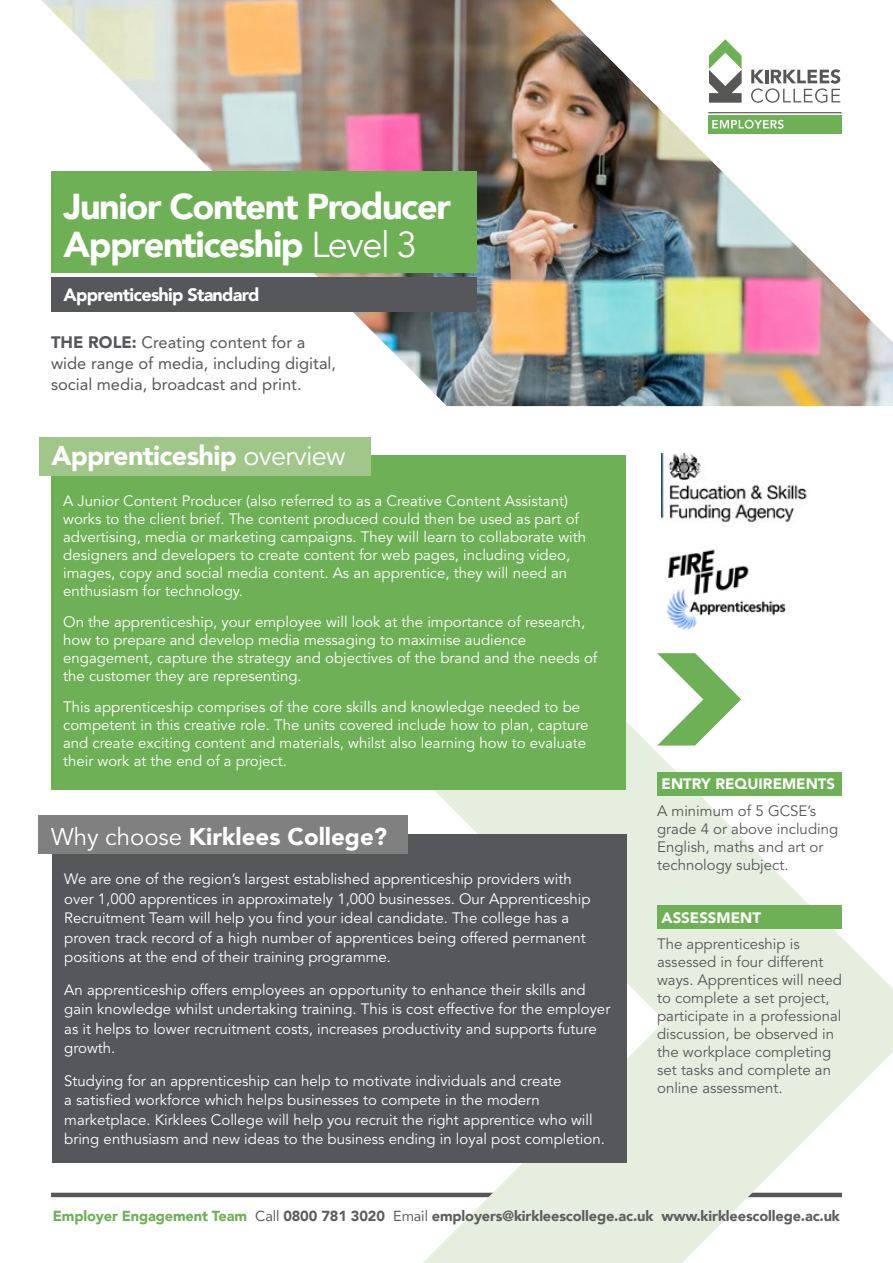
<style>
.page{position:relative;width:893px;height:1263px;background:#fff}
.page>*{position:absolute;margin:0;border:0;box-sizing:border-box;transform-origin:0 0}
.t1{font:900 36px/37.5px "Avenir";letter-spacing:-.04em;color:#fff}
.t2{font:900 27px "Avenir LT";letter-spacing:-.025em;color:#fff}
.t3{font:900 24px "Avenir LT";color:#fff}
.t4{font:900 18px "Avenir";letter-spacing:-.04em;color:#fff}
.t5{font:16.5px/21px "Avenir LT";color:#56575a}
.t6{font:15px/18px "Avenir LT";color:#fff}
.t7{font:15px/18px "Avenir LT";color:#56575a}
.t8{font:900 15px "Avenir LT";color:#fff}
.t9{font:900 14.55px "Avenir";letter-spacing:-.01em;color:#5f5e5e}
.s1{font-weight:400}
.s2{font-weight:900}
.s3{color:#6eb055}
</style>
<div class="page">
<hr style="left:51px;top:1193px;width:791px;height:4px;background:#56575a">
<svg style="left:347px;top:703px;width:546px;height:560px;fill:#e6efdf"></svg>
<div style="left:51px;top:455px;width:574px;height:334px;background:#6eb055"></div>
<img style="left:41px;top:0;width:852px;height:406px">
<div style="left:708px;top:115px;width:134px;height:18px;background:#6eb055"></div>
<svg style="left:712px;top:120px;width:72px;height:9px"></svg>
<hr style="left:708px;top:112px;width:134px;height:1px;background:#575756">
<svg style="left:709px;top:39px;width:33px;height:54px"></svg>
<div style="left:709px;top:93px;width:33px;height:10px;background:#575756"></div>
<svg style="left:751px;top:69px;width:89px;height:34px"></svg>
<div style="left:39px;top:437px;width:332px;height:38px;background:#a0c789"></div>
<div style="left:657px;top:772px;width:185px;height:23px;background:#6eb055"></div>
<div style="left:657px;top:905px;width:185px;height:23px;background:#6eb055"></div>
<div style="left:51px;top:278px;width:425px;height:34px;background:#56575a"></div>
<div style="left:51px;top:171px;width:425px;height:101px;background:#6eb055"></div>
<div style="left:52px;top:834px;width:574px;height:329px;background:#56575a"></div>
<div style="left:38px;top:815px;width:370px;height:38px;background:#818081"></div>
<svg style="left:657px;top:653px;width:84px;height:92px"></svg>
<img style="left:666px;top:549px;width:120px;height:81px">
<img style="left:662px;top:453px;width:145px;height:69px">
<p class="t1" style="left:64px;top:187px;width:389px">Junior Content Producer<br>Apprenticeship <span class="s1">Level 3</span></p>
<p class="t4" style="left:64px;top:279px;width:197px">Apprenticeship Standard</p>
<p class="t5" style="left:51px;top:331px;width:287px"><span class="s2">THE ROLE:</span> Creating content for a wide range of media, including digital, social media, broadcast and print.</p>
<p class="t2" style="left:51px;top:439px;width:296px">Apprenticeship <span class="s1">overview</span></p>
<p class="t6" style="left:63px;top:493px;width:524px">A Junior Content Producer (also referred to as a Creative Content Assistant) works to the client brief. The content produced could then be used as part of advertising, media or marketing campaigns. They will learn to collaborate with designers and developers to create content for web pages, including video, images, copy and social media content. As an apprentice, they will need an enthusiasm for technology.</p>
<p class="t6" style="left:63px;top:613px;width:536px">On the apprenticeship, your employee will look at the importance of research, how to prepare and develop media messaging to maximise audience engagement, capture the strategy and objectives of the brand and the needs of the customer they are representing.</p>
<p class="t6" style="left:63px;top:698px;width:527px">This apprenticeship comprises of the core skills and knowledge needed to be competent in this creative role. The units covered include how to plan, capture and create exciting content and materials, whilst also learning how to evaluate their work at the end of a project.</p>
<p class="t3" style="left:51px;top:822px;width:338px"><span class="s1">Why choose</span> Kirklees College?</p>
<p class="t6" style="left:64px;top:870px;width:528px;line-height:19.5px">We are one of the region’s largest established apprenticeship providers with over 1,000 apprentices in approximately 1,000 businesses. Our Apprenticeship Recruitment Team will help you find your ideal candidate. The college has a proven track record of a high number of apprentices being offered permanent positions at the end of their training programme.</p>
<p class="t6" style="left:64px;top:980px;width:548px;line-height:19.5px">An apprenticeship offers employees an opportunity to enhance their skills and gain knowledge whilst undertaking training. This is cost effective for the employer as it helps to lower recruitment costs, increases productivity and supports future growth.</p>
<p class="t6" style="left:64px;top:1071px;width:542px;line-height:19.5px">Studying for an apprenticeship can help to motivate individuals and create<br>a satisfied workforce which helps businesses to compete in the modern marketplace. Kirklees College will help you recruit the right apprentice who will bring enthusiasm and new ideas to the business ending in loyal post completion.</p>
<p class="t8" style="left:662px;top:775px;width:175px">ENTRY REQUIREMENTS</p>
<p class="t7" style="left:657px;top:802px;width:183px">A minimum of 5 GCSE’s grade 4 or above including<br>English, maths and art or technology subject.</p>
<p class="t8" style="left:662px;top:908px;width:101px">ASSESSMENT</p>
<p class="t7" style="left:657px;top:935px;width:186px">The apprenticeship is assessed in four different ways. Apprentices will need to complete a set project, participate in a professional discussion, be observed in the workplace completing set tasks and complete an online assessment.</p>
<p class="t9" style="left:53px;top:1204px;width:789px"><span class="s3">Employer Engagement Team</span> <span class="s1">Call</span> 0800 781 3020 <span class="s1">Email</span> employers@kirkleescollege.ac.uk www.kirkleescollege.ac.uk</p>
</div>
